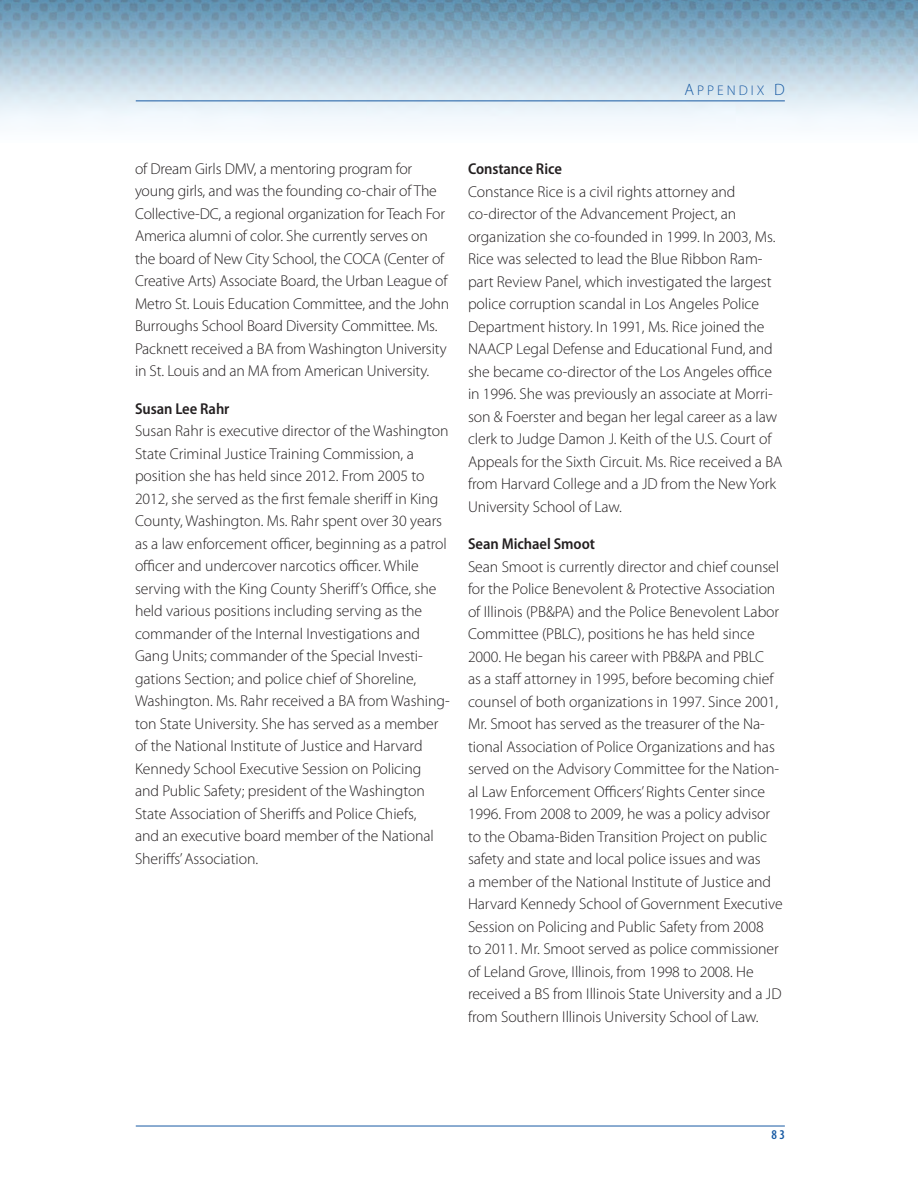
<style>
.page{position:relative;width:918px;height:1188px;background:#fff}
.page>*{position:absolute;margin:0;border:0;box-sizing:border-box;transform-origin:0 0}
.Body_Text{font:300 15.75px/22.5px "Myriad Pro";letter-spacing:-.005em;color:#231f20}
.t1{font:14.1px "Myriad Pro Light SC850";letter-spacing:.215em;color:#185aa3}
.t2{font:13.5px "Myriad Pro Semibold Cond SC850";color:#185aa3}
.s1{font-size:16.5px}
.s2{font-weight:600;font-stretch:semi-condensed}
</style>
<div class="page">
<img style="left:0;top:0;width:918px;height:124px">
<hr style="left:136px;top:1126px;width:649px;height:1px;background:#185aa3">
<hr style="left:136px;top:100px;width:649px;height:1px;background:#185aa3">
<p class="t1" style="left:684px;top:81px;width:100px"><span class="s1">A</span>PPENDIX <span class="s1">D</span></p>
<p class="Body_Text" style="left:135px;top:157px;width:316px">of Dream Girls DMV, a mentoring program for young girls, and was the founding co-chair of The Collective-DC, a regional organization for Teach For America alumni of color. She currently serves on the board of New City School, the COCA (Center of Creative Arts) Associate Board, the Urban League of Metro St. Louis Education Committee, and the John Burroughs School Board Diversity Committee. Ms.<br>Packnett received a BA from Washington University in St. Louis and an MA from American University.</p>
<p class="Body_Text" style="left:135px;top:397px;width:316px"><span class="s2">Susan Lee Rahr<br></span>Susan Rahr is executive director of the Washington State Criminal Justice Training Commission, a position she has held since 2012. From 2005 to 2012, she served as the first female sheriff in King County, Washington. Ms. Rahr spent over 30 years as a law enforcement officer, beginning as a patrol officer and undercover narcotics officer. While serving with the King County Sheriff’s Office, she held various positions including serving as the commander of the Internal Investigations and Gang Units; commander of the Special Investi&shy;gations Section; and police chief of Shoreline, Washington. Ms. Rahr received a BA from Washing&shy;ton State University. She has served as a member of the National Institute of Justice and Harvard Kennedy School Executive Session on Policing<br>and Public Safety; president of the Washington State Association of Sheriffs and Police Chiefs,<br>and an executive board member of the National Sheriffs’ Association.</p>
<p class="Body_Text" style="left:468px;top:157px;width:316px"><span class="s2">Constance Rice<br></span>Constance Rice is a civil rights attorney and co-director of the Advancement Project, an organization she co-founded in 1999. In 2003, Ms.<br>Rice was selected to lead the Blue Ribbon Ram&shy;part Review Panel, which investigated the largest police corruption scandal in Los Angeles Police Department history. In 1991, Ms. Rice joined the NAACP Legal Defense and Educational Fund, and she became co-director of the Los Angeles office in 1996. She was previously an associate at Morri&shy;son &amp; Foerster and began her legal career as a law clerk to Judge Damon J. Keith of the U.S. Court of Appeals for the Sixth Circuit. Ms. Rice received a BA from Harvard College and a JD from the New York University School of Law.</p>
<p class="Body_Text" style="left:468px;top:532px;width:316px"><span class="s2">Sean Michael Smoot<br></span>Sean Smoot is currently director and chief counsel for the Police Benevolent &amp; Protective Association of Illinois (PB&amp;PA) and the Police Benevolent Labor Committee (PBLC), positions he has held since 2000. He began his career with PB&amp;PA and PBLC<br>as a staff attorney in 1995, before becoming chief counsel of both organizations in 1997. Since 2001, Mr. Smoot has served as the treasurer of the Na&shy;tional Association of Police Organizations and has served on the Advisory Committee for the Nation&shy;al Law Enforcement Officers’ Rights Center since 1996. From 2008 to 2009, he was a policy advisor to the Obama-Biden Transition Project on public safety and state and local police issues and was<br>a member of the National Institute of Justice and Harvard Kennedy School of Government Executive Session on Policing and Public Safety from 2008<br>to 2011. Mr. Smoot served as police commissioner of Leland Grove, Illinois, from 1998 to 2008. He received a BS from Illinois State University and a JD from Southern Illinois University School of Law.</p>
<p class="t2" style="left:771px;top:1126px;width:15px">83</p>
</div>
